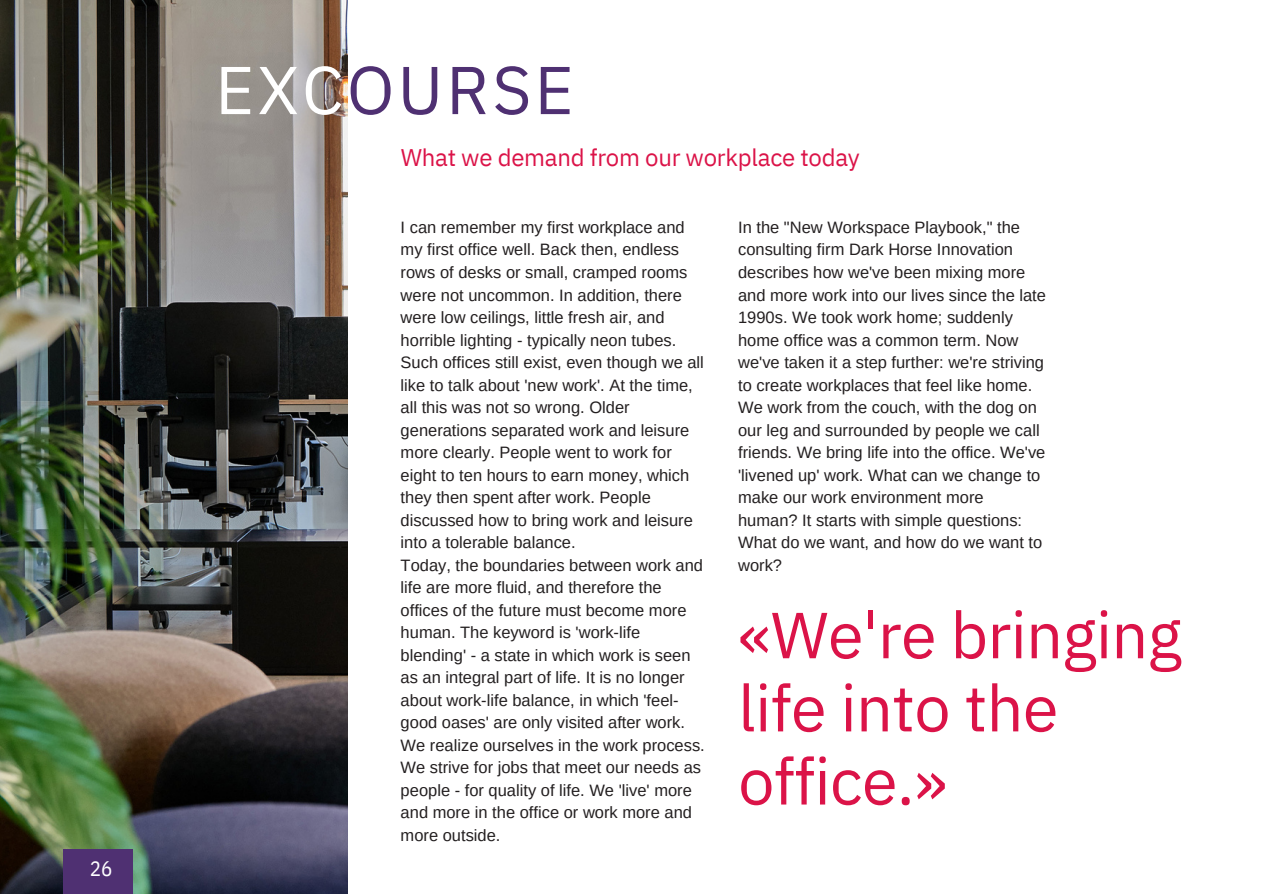
<style>
.page{position:relative;width:1263px;height:894px;background:#fff}
.page>*{position:absolute;margin:0;border:0;box-sizing:border-box;transform-origin:0 0}
.t1{font:67.5px "IBM Plex Sans";letter-spacing:.045em;color:#4f3072}
.t2{font:64.95px/73.1px "IBM Plex Sans";letter-spacing:-.01em;color:#db1348}
.t3{font:24px "IBM Plex Sans";letter-spacing:-.01em;color:#db1348}
.t4{font:21px "IBM Plex Sans Cond";color:#fff}
.t5{font:16.5px/22.5px "Arimo";color:#231f20}
.s1{color:#fff}
</style>
<div class="page">
<img style="left:0;top:0;width:348px;height:893px">
<div style="left:63px;top:849px;width:70px;height:44px;background:#4f3072"></div>
<p class="t4" style="left:90px;top:854px;width:24px">26</p>
<p class="t1" style="left:215px;top:45px;width:360px"><span class="s1">EXC</span>OURSE</p>
<p class="t3" style="left:401px;top:142px;width:461px">What we demand from our workplace today</p>
<p class="t5" style="left:401px;top:216px;width:288px">I can remember my first workplace and my first office well. Back then, endless rows of desks or small, cramped rooms were not uncommon. In addition, there were low ceilings, little fresh air, and horrible lighting - typically neon tubes.</p>
<p class="t5" style="left:401px;top:351px;width:305px">Such offices still exist, even though we all like to talk about 'new work'. At the time, all this was not so wrong. Older generations separated work and leisure more clearly. People went to work for eight to ten hours to earn money, which they then spent after work. People discussed how to bring work and leisure into a tolerable balance.</p>
<p class="t5" style="left:401px;top:553px;width:306px">Today, the boundaries between work and life are more fluid, and therefore the offices of the future must become more human. The keyword is 'work-life blending' - a state in which work is seen as an integral part of life. It is no longer about work-life balance, in which 'feel&shy;good oases' are only visited after work.<br>We realize ourselves in the work process.<br>We strive for jobs that meet our needs as people - for quality of life. We 'live' more and more in the office or work more and more outside.</p>
<p class="t5" style="left:738px;top:216px;width:309px">In the "New Workspace Playbook," the consulting firm Dark Horse Innovation describes how we've been mixing more and more work into our lives since the late 1990s. We took work home; suddenly home office was a common term. Now we've taken it a step further: we're striving to create workplaces that feel like home.<br>We work from the couch, with the dog on our leg and surrounded by people we call friends. We bring life into the office. We've 'livened up' work. What can we change to make our work environment more human? It starts with simple questions:<br>What do we want, and how do we want to work?</p>
<p class="t2" style="left:738px;top:597px;width:445px">«We're bringing life into the office.»</p>
</div>
